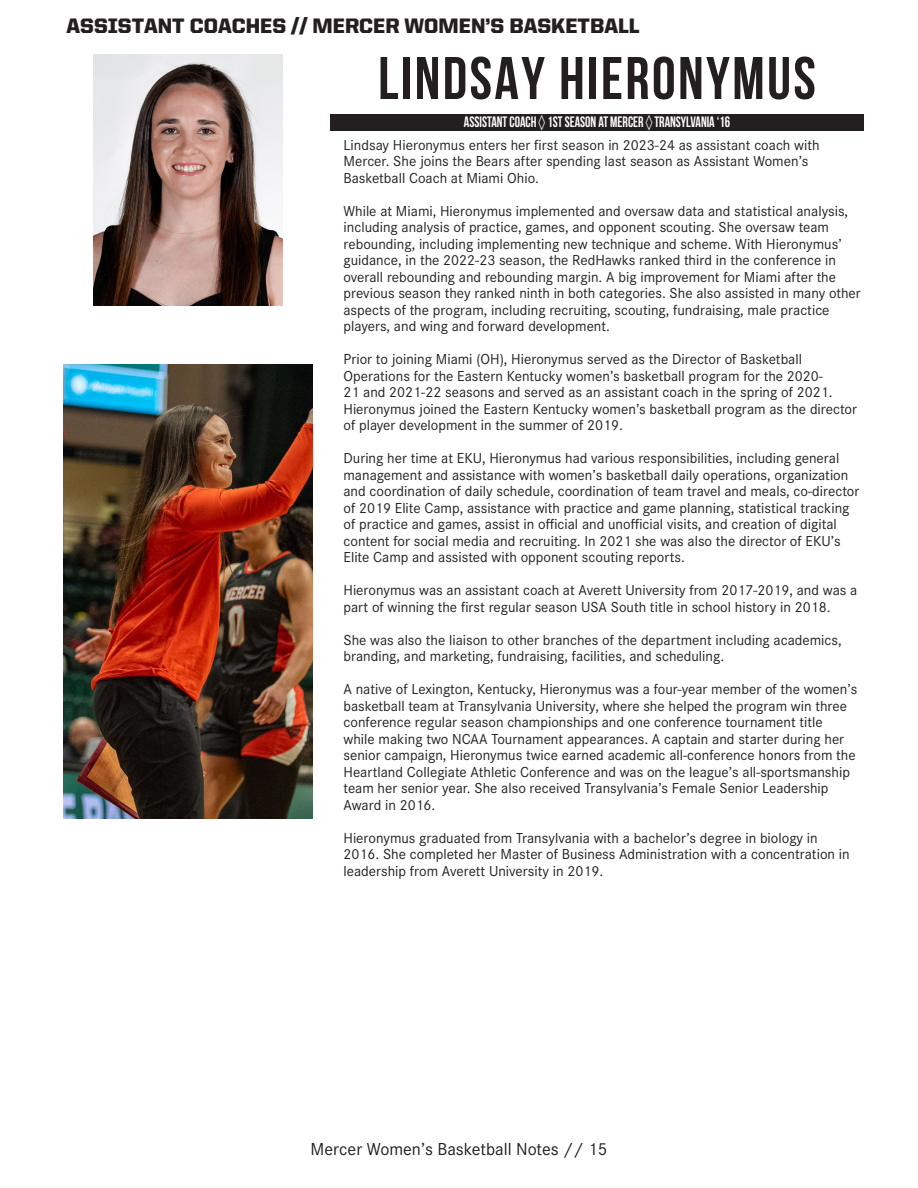
<style>
.page{position:relative;width:918px;height:1188px;background:#fff}
.page>*{position:absolute;margin:0;border:0;box-sizing:border-box;transform-origin:0 0}
.t1{font:700 60px "Bebas Neue";letter-spacing:.04em;color:#231f20}
.t2{font:900 21px "United Sans Reg";color:#231f20}
.t3{font:18px "Corporate S";color:#231f20}
.t4{font:15px/16.5px "Corporate S";color:#231f20}
.t5{font:700 15px "Bebas Neue";color:#fff;scale:.9 1}
</style>
<div class="page">
<img style="left:94px;top:54px;width:189px;height:252px">
<div style="left:330px;top:114px;width:534px;height:16px;background:#231f20"></div>
<img style="left:64px;top:364px;width:249px;height:455px">
<p class="t2" style="left:67px;top:14px;width:575px">ASSISTANT COACHES // MERCER WOMEN’S BASKETBALL</p>
<p class="t1" style="left:378px;top:45px;width:439px">LINDSAY HIERONYMUS</p>
<p class="t5" style="left:464px;top:113px;width:297px">ASSISTANT COACH ◊ 1ST SEASON AT MERCER ◊ TRANSYLVANIA ‘16</p>
<p class="t4" style="left:344px;top:136px;width:478px">Lindsay Hieronymus enters her first season in 2023-24 as assistant coach with<br>Mercer. She joins the Bears after spending last season as Assistant Women’s<br>Basketball Coach at Miami Ohio.</p>
<p class="t4" style="left:344px;top:202px;width:519px">While at Miami, Hieronymus implemented and oversaw data and statistical analysis, including analysis of practice, games, and opponent scouting. She oversaw team rebounding, including implementing new technique and scheme. With Hieronymus’ guidance, in the 2022-23 season, the RedHawks ranked third in the conference in overall rebounding and rebounding margin. A big improvement for Miami after the previous season they ranked ninth in both categories. She also assisted in many other aspects of the program, including recruiting, scouting, fundraising, male practice players, and wing and forward development.</p>
<p class="t4" style="left:344px;top:351px;width:515px">Prior to joining Miami (OH), Hieronymus served as the Director of Basketball Operations for the Eastern Kentucky women’s basketball program for the 2020-<br>21 and 2021-22 seasons and served as an assistant coach in the spring of 2021.<br>Hieronymus joined the Eastern Kentucky women’s basketball program as the director of player development in the summer of 2019.</p>
<p class="t4" style="left:344px;top:450px;width:517px">During her time at EKU, Hieronymus had various responsibilities, including general management and assistance with women’s basketball daily operations, organization and coordination of daily schedule, coordination of team travel and meals, co-director of 2019 Elite Camp, assistance with practice and game planning, statistical tracking of practice and games, assist in official and unofficial visits, and creation of digital content for social media and recruiting. In 2021 she was also the director of EKU’s Elite Camp and assisted with opponent scouting reports.</p>
<p class="t4" style="left:344px;top:582px;width:515px">Hieronymus was an assistant coach at Averett University from 2017-2019, and was a part of winning the first regular season USA South title in school history in 2018.</p>
<p class="t4" style="left:344px;top:631px;width:500px">She was also the liaison to other branches of the department including academics, branding, and marketing, fundraising, facilities, and scheduling.</p>
<p class="t4" style="left:344px;top:681px;width:515px">A native of Lexington, Kentucky, Hieronymus was a four-year member of the women’s basketball team at Transylvania University, where she helped the program win three conference regular season championships and one conference tournament title while making two NCAA Tournament appearances. A captain and starter during her senior campaign, Hieronymus twice earned academic all-conference honors from the Heartland Collegiate Athletic Conference and was on the league’s all-sportsmanship team her senior year. She also received Transylvania’s Female Senior Leadership Award in 2016.</p>
<p class="t4" style="left:344px;top:829px;width:508px">Hieronymus graduated from Transylvania with a bachelor’s degree in biology in<br>2016. She completed her Master of Business Administration with a concentration in leadership from Averett University in 2019.</p>
<p class="t3" style="left:311px;top:1137px;width:298px">Mercer Women’s Basketball Notes // 15</p>
</div>
